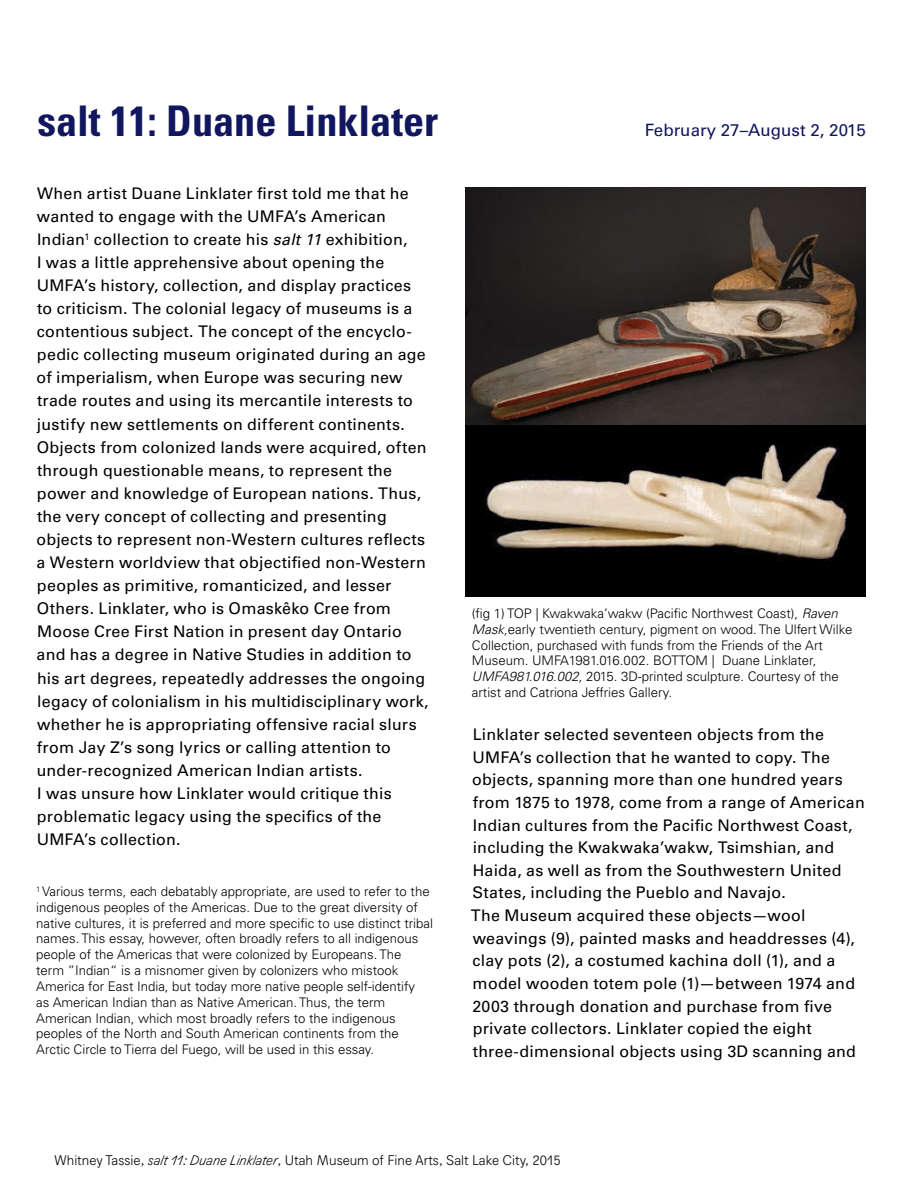
<style>
.page{position:relative;width:918px;height:1188px;background:#fff}
.page>*{position:absolute;margin:0;border:0;box-sizing:border-box;transform-origin:0 0}
.t1{font:700 condensed 42.15px "Univers LT Std";color:#11175e}
.t2{font:16.95px "Univers LT Std";color:#11175e}
.t3{font:16.05px/23.1px "Univers LT Std";letter-spacing:.015em;color:#000}
.t4{font:300 13.5px "Agipo";color:#000}
.t5{font:300 13.2px/15.9px "Univers LT Std";color:#000}
.s1{font-style:italic}
</style>
<div class="page">
<img style="left:466px;top:187px;width:400px;height:239px">
<img style="left:466px;top:426px;width:400px;height:171px">
<h1 class="t1" style="left:37px;top:95px;width:402px">salt 11: Duane Linklater</h1>
<p class="t3" style="left:36px;top:182px;width:394px">When artist Duane Linklater first told me that he wanted to engage with the UMFA’s American Indian<sup>1</sup> collection to create his <span class="s1">salt 11</span> exhibition,<br>I was a little apprehensive about opening the UMFA’s history, collection, and display practices to criticism. The colonial legacy of museums is a contentious subject. The concept of the encyclo&shy;pedic collecting museum originated during an age of imperialism, when Europe was securing new trade routes and using its mercantile interests to justify new settlements on different continents.<br>Objects from colonized lands were acquired, often through questionable means, to represent the power and knowledge of European nations. Thus, the very concept of collecting and presenting objects to represent non-Western cultures reflects a Western worldview that objectified non-Western peoples as primitive, romanticized, and lesser Others. Linklater, who is Omaskêko Cree from Moose Cree First Nation in present day Ontario and has a degree in Native Studies in addition to his art degrees, repeatedly addresses the ongoing legacy of colonialism in his multidisciplinary work, whether he is appropriating offensive racial slurs from Jay Z’s song lyrics or calling attention to under-recognized American Indian artists.<br>I was unsure how Linklater would critique this problematic legacy using the specifics of the UMFA’s collection.</p>
<p class="t5" style="left:36px;top:883px;width:398px"><sup>1</sup> Various terms, each debatably appropriate, are used to refer to the indigenous peoples of the Americas. Due to the great diversity of native cultures, it is preferred and more specific to use distinct tribal names. This essay, however, often broadly refers to all indigenous people of the Americas that were colonized by Europeans. The<br>term ”Indian“ is a misnomer given by colonizers who mistook America for East India, but today more native people self-identify<br>as American Indian than as Native American. Thus, the term American Indian, which most broadly refers to the indigenous peoples of the North and South American continents from the Arctic Circle to Tierra del Fuego, will be used in this essay.</p>
<p class="t2" style="left:645px;top:120px;width:222px">February 27–August 2, 2015</p>
<p class="t5" style="left:472px;top:605px;width:382px">(fig 1) TOP | Kwakwaka’wakw (Pacific Northwest Coast), <span class="s1">Raven Mask,</span>early twentieth century, pigment on wood. The Ulfert Wilke Collection, purchased with funds from the Friends of the Art Museum. UMFA1981.016.002. BOTTOM | Duane Linklater, <span class="s1">UMFA981.016.002,</span> 2015. 3D-printed sculpture. Courtesy of the artist and Catriona Jeffries Gallery.</p>
<p class="t3" style="left:471px;top:723px;width:395px;line-height:22.6px">Linklater selected seventeen objects from the UMFA’s collection that he wanted to copy. The objects, spanning more than one hundred years from 1875 to 1978, come from a range of American Indian cultures from the Pacific Northwest Coast, including the Kwakwaka’wakw, Tsimshian, and Haida, as well as from the Southwestern United States, including the Pueblo and Navajo.<br>The Museum acquired these objects—wool weavings (9), painted masks and headdresses (4), clay pots (2), a costumed kachina doll (1), and a model wooden totem pole (1)—between 1974 and 2003 through donation and purchase from five private collectors. Linklater copied the eight three-dimensional objects using 3D scanning and</p>
<p class="t4" style="left:54px;top:1150px;width:508px">Whitney Tassie, <span class="s1">salt 11: Duane Linklater</span>, Utah Museum of Fine Arts, Salt Lake City, 2015</p>
</div>
